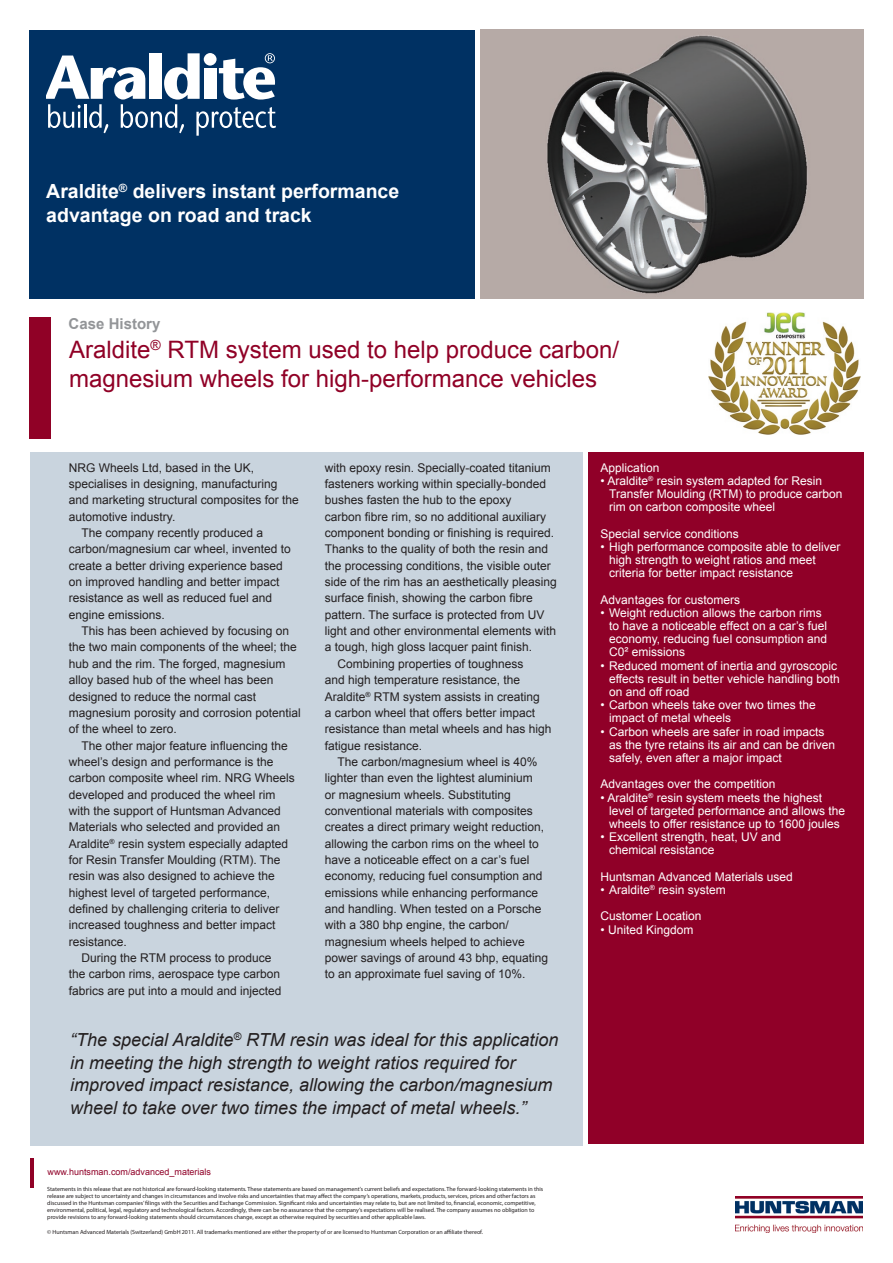
<style>
.page{position:relative;width:893px;height:1263px;background:#fff}
.page>*{position:absolute;margin:0;border:0;box-sizing:border-box;transform-origin:0 0}
.t1{font:24px "Arial";color:#900126}
.t2{font:700 19.5px/23.4px "Arial";color:#fff}
.t3{font:italic 18px/22.5px "Arial";color:#231f20}
.t4{font:700 15px "Arial";color:#939598}
.t5{font:12px/16.4px "Arial";color:#231f20}
.t6{font:12px/13.2px "Arial";color:#fff}
.t7{font:9px "Arial";color:#900028}
.t8{font:6px/7.2px "Myriad Pro";color:#231f20}
</style>
<div class="page">
<div style="left:588px;top:452px;width:275px;height:692px;background:#900028"></div>
<div style="left:30px;top:30px;width:445px;height:269px;background:#003163"></div>
<div style="left:30px;top:318px;width:21px;height:121px;background:#900126"></div>
<div style="left:30px;top:452px;width:553px;height:693px;background:#c9d4de"></div>
<img style="left:480px;top:30px;width:383px;height:269px">
<svg style="left:47px;top:53px;width:229px;height:83px"></svg>
<hr style="left:30px;top:1158px;width:4px;height:30px;background:#900126">
<img style="left:735px;top:1196px;width:127px;height:37px">
<img style="left:708px;top:312px;width:153px;height:123px">
<p class="t2" style="left:46px;top:180px;width:354px">Araldite<sup>®</sup> delivers instant performance advantage on road and track</p>
<p class="t4" style="left:69px;top:315px;width:93px">Case History</p>
<p class="t1" style="left:69px;top:336px;width:552px">Araldite<sup>®</sup> RTM system used to help produce carbon/</p>
<p class="t1" style="left:69px;top:365px;width:530px">magnesium wheels for high-performance vehicles</p>
<p class="t5" style="left:69px;top:459px;width:232px">NRG Wheels Ltd, based in the UK, specialises in designing, manufacturing and marketing structural composites for the automotive industry.</p>
<p class="t5" style="left:69px;top:525px;width:224px;text-indent:13px">The company recently produced a carbon/magnesium car wheel, invented to create a better driving experience based on improved handling and better impact resistance as well as reduced fuel and engine emissions.</p>
<p class="t5" style="left:69px;top:623px;width:234px;text-indent:13px">This has been achieved by focusing on the two main components of the wheel; the hub and the rim. The forged, magnesium alloy based hub of the wheel has been designed to reduce the normal cast magnesium porosity and corrosion potential of the wheel to zero.</p>
<p class="t5" style="left:69px;top:737px;width:228px;text-indent:13px">The other major feature influencing the wheel’s design and performance is the carbon composite wheel rim. NRG Wheels developed and produced the wheel rim with the support of Huntsman Advanced Materials who selected and provided an Araldite<sup>®</sup> resin system especially adapted for Resin Transfer Moulding (RTM). The resin was also designed to achieve the highest level of targeted performance, defined by challenging criteria to deliver increased toughness and better impact resistance.</p>
<p class="t5" style="left:69px;top:950px;width:214px;text-align:center">During the RTM process to produce<br>the carbon rims, aerospace type carbon fabrics are put into a mould and injected</p>
<p class="t5" style="left:325px;top:459px;width:234px">with epoxy resin. Specially-coated titanium fasteners working within specially-bonded bushes fasten the hub to the epoxy<br>carbon fibre rim, so no additional auxiliary component bonding or finishing is required.<br>Thanks to the quality of both the resin and the processing conditions, the visible outer side of the rim has an aesthetically pleasing surface finish, showing the carbon fibre pattern. The surface is protected from UV light and other environmental elements with a tough, high gloss lacquer paint finish.</p>
<p class="t5" style="left:325px;top:655px;width:228px;text-indent:13px">Combining properties of toughness<br>and high temperature resistance, the Araldite<sup>®</sup> RTM system assists in creating<br>a carbon wheel that offers better impact resistance than metal wheels and has high fatigue resistance.</p>
<p class="t5" style="left:325px;top:753px;width:225px;text-indent:13px">The carbon/magnesium wheel is 40% lighter than even the lightest aluminium<br>or magnesium wheels. Substituting conventional materials with composites creates a direct primary weight reduction, allowing the carbon rims on the wheel to have a noticeable effect on a car’s fuel economy, reducing fuel consumption and emissions while enhancing performance and handling. When tested on a Porsche with a 380 bhp engine, the carbon/ magnesium wheels helped to achieve power savings of around 43 bhp, equating to an approximate fuel saving of 10%.</p>
<p class="t3" style="left:70px;top:1029px;width:490px">“The special Araldite<sup>®</sup> RTM resin was ideal for this application in meeting the high strength to weight ratios required for improved impact resistance, allowing the carbon/magnesium wheel to take over two times the impact of metal wheels.”</p>
<p class="t7" style="left:48px;top:1167px;width:165px">www.huntsman.com/advanced_materials</p>
<p class="t8" style="left:47px;top:1185px;width:497px">Statements in this release that are not historical are forward-looking statements. These statements are based on management’s current beliefs and expectations. The forward-looking statements in this release are subject to uncertainty and changes in circumstances and involve risks and uncertainties that may affect the company’s operations, markets, products, services, prices and other factors as discussed in the Huntsman companies’ filings with the Securities and Exchange Commission. Significant risks and uncertainties may relate to, but are not limited to, financial, economic, competitive, environmental, political, legal, regulatory and technological factors. Accordingly, there can be no assurance that the company’s expectations will be realised. The company assumes no obligation to provide revisions to any forward-looking statements should circumstances change, except as otherwise required by securities and other applicable laws.</p>
<p class="t8" style="left:47px;top:1228px;width:437px">© Huntsman Advanced Materials (Switzerland) GmbH 2011. All trademarks mentioned are either the property of or are licensed to Huntsman Corporation or an affiliate thereof.</p>
<p class="t6" style="left:601px;top:461px;width:60px">Application</p>
<p class="t6" style="left:609px;top:474px;width:235px;text-indent:-9px">• Araldite<sup>®</sup> resin system adapted for Resin<br>Transfer Moulding (RTM) to produce carbon rim on carbon composite wheel</p>
<p class="t6" style="left:601px;top:527px;width:140px">Special service conditions</p>
<p class="t6" style="left:609px;top:540px;width:233px;text-indent:-9px">• High performance composite able to deliver high strength to weight ratios and meet criteria for better impact resistance</p>
<p class="t6" style="left:601px;top:593px;width:141px">Advantages for customers</p>
<p class="t6" style="left:609px;top:606px;width:220px;text-indent:-9px">• Weight reduction allows the carbon rims to have a noticeable effect on a car’s fuel economy, reducing fuel consumption and C0² emissions</p>
<p class="t6" style="left:609px;top:659px;width:232px;text-indent:-9px">• Reduced moment of inertia and gyroscopic effects result in better vehicle handling both on and off road</p>
<p class="t6" style="left:609px;top:698px;width:208px;text-indent:-9px">• Carbon wheels take over two times the impact of metal wheels</p>
<p class="t6" style="left:609px;top:725px;width:228px;text-indent:-9px">• Carbon wheels are safer in road impacts as the tyre retains its air and can be driven safely, even after a major impact</p>
<p class="t6" style="left:601px;top:777px;width:176px">Advantages over the competition</p>
<p class="t6" style="left:609px;top:791px;width:238px;text-indent:-9px">• Araldite<sup>®</sup> resin system meets the highest level of targeted performance and allows the wheels to offer resistance up to 1600 joules</p>
<p class="t6" style="left:609px;top:830px;width:174px;text-indent:-9px">• Excellent strength, heat, UV and chemical resistance</p>
<p class="t6" style="left:601px;top:870px;width:194px">Huntsman Advanced Materials used</p>
<p class="t6" style="left:601px;top:883px;width:127px">• Araldite<sup>®</sup> resin system</p>
<p class="t6" style="left:601px;top:909px;width:102px">Customer Location</p>
<p class="t6" style="left:601px;top:923px;width:94px">• United Kingdom</p>
</div>
